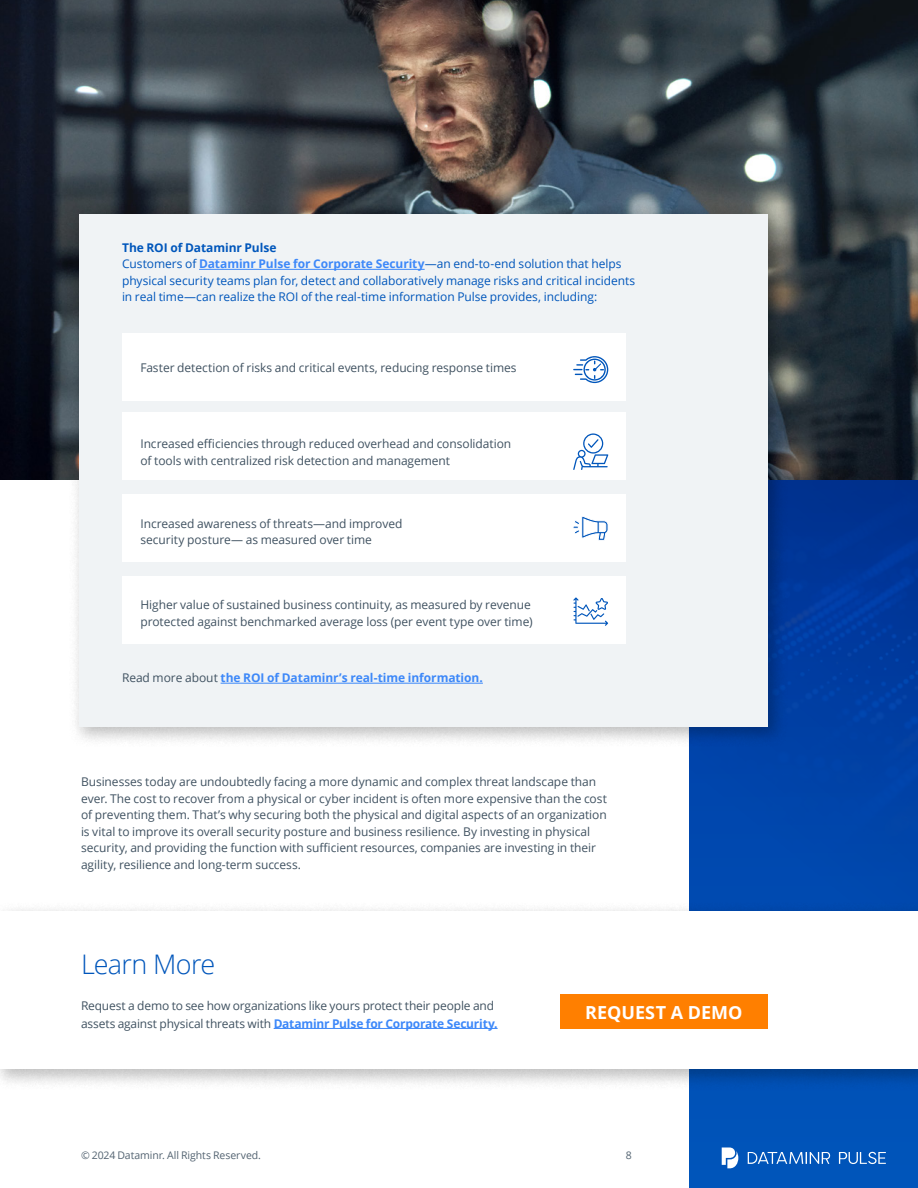
<style>
.page{position:relative;width:918px;height:1188px;background:#fff}
.page>*{position:absolute;margin:0;border:0;box-sizing:border-box;transform-origin:0 0}
.t1{font:300 27px "Open Sans";letter-spacing:-.03em;color:#0056bb}
.t2{font:700 18px "Open Sans";color:#fff}
.t3{font:12px/16.5px "Open Sans";letter-spacing:-.005em;color:#405261}
.t4{font:12px/16.5px "Open Sans";letter-spacing:-.005em;color:#0056bb}
.t5{font:700 12px "Open Sans";letter-spacing:-.005em;color:#3d88f9}
.t6{font:10.5px "Open Sans";letter-spacing:-.01em;color:#536371}
.s1{font-weight:700}
.s2{font-weight:700;color:#3d88f9}
.s3{font-weight:400;color:#405261}
</style>
<div class="page">
<svg style="left:689px;top:480px;width:229px;height:708px;background:#0043a8"></svg>
<img style="left:0;top:0;width:918px;height:480px">
<div style="left:69px;top:203px;width:719px;height:544px;background:#000;opacity:.25"></div>
<div style="left:79px;top:214px;width:688px;height:513px;background:#f0f3f5"></div>
<svg style="left:748px;top:1152px;width:82px;height:12px"></svg>
<svg style="left:839px;top:1152px;width:47px;height:12px"></svg>
<svg style="left:722px;top:1148px;width:16px;height:20px"></svg>
<div style="left:122px;top:333px;width:503px;height:68px;background:#fff"></div>
<div style="left:122px;top:413px;width:503px;height:67px;background:#fff"></div>
<div style="left:122px;top:495px;width:503px;height:67px;background:#fff"></div>
<div style="left:122px;top:576px;width:503px;height:68px;background:#fff"></div>
<svg style="left:573px;top:356px;width:35px;height:27px"></svg>
<svg style="left:573px;top:516px;width:35px;height:25px"></svg>
<svg style="left:573px;top:433px;width:35px;height:37px"></svg>
<svg style="left:573px;top:597px;width:35px;height:29px"></svg>
<div style="left:0;top:901px;width:918px;height:189px;background:#000;opacity:.25"></div>
<div style="left:0;top:911px;width:918px;height:158px;background:#fff"></div>
<hr style="left:274px;top:1028px;width:224px;height:1px;background:#3d88f9">
<div style="left:560px;top:995px;width:207px;height:34px;background:#ff7f00"></div>
<hr style="left:199px;top:269px;width:226px;height:1px;background:#3d88f9">
<hr style="left:221px;top:683px;width:262px;height:1px;background:#3d88f9">
<p class="t4" style="left:122px;top:239px;width:515px"><span class="s1">The ROI of Dataminr Pulse<br></span>Customers of <span class="s2">Dataminr Pulse for Corporate Security</span>—an end-to-end solution that helps physical security teams plan for, detect and collaboratively manage risks and critical incidents in real time—can realize the ROI of the real-time information Pulse provides, including:</p>
<p class="t3" style="left:140px;top:359px;width:378px">Faster detection of risks and critical events, reducing response times</p>
<p class="t3" style="left:140px;top:435px;width:372px">Increased efficiencies through reduced overhead and consolidation of tools with centralized risk detection and management</p>
<p class="t3" style="left:140px;top:515px;width:264px">Increased awareness of threats—and improved security posture— as measured over time</p>
<p class="t3" style="left:140px;top:597px;width:394px">Higher value of sustained business continuity, as measured by revenue protected against benchmarked average loss (per event type over time)</p>
<p class="t5" style="left:122px;top:669px;width:362px"><span class="s3">Read more about</span> the ROI of Dataminr’s real-time information.</p>
<p class="t3" style="left:81px;top:773px;width:528px">Businesses today are undoubtedly facing a more dynamic and complex threat landscape than ever. The cost to recover from a physical or cyber incident is often more expensive than the cost of preventing them. That’s why securing both the physical and digital aspects of an organization is vital to improve its overall security posture and business resilience. By investing in physical security, and providing the function with sufficient resources, companies are investing in their agility, resilience and long-term success.</p>
<h1 class="t1" style="left:81px;top:945px;width:136px">Learn More</h1>
<p class="t3" style="left:81px;top:996px;width:418px;line-height:18px">Request a demo to see how organizations like yours protect their people and assets against physical threats with <span class="s2">Dataminr Pulse for Corporate Security.</span></p>
<h2 class="t2" style="left:585px;top:999px;width:159px">REQUEST A DEMO</h2>
<p class="t6" style="left:81px;top:1148px;width:182px">© 2024 Dataminr. All Rights Reserved.</p>
<p class="t6" style="left:626px;top:1148px;width:8px">8</p>
</div>
